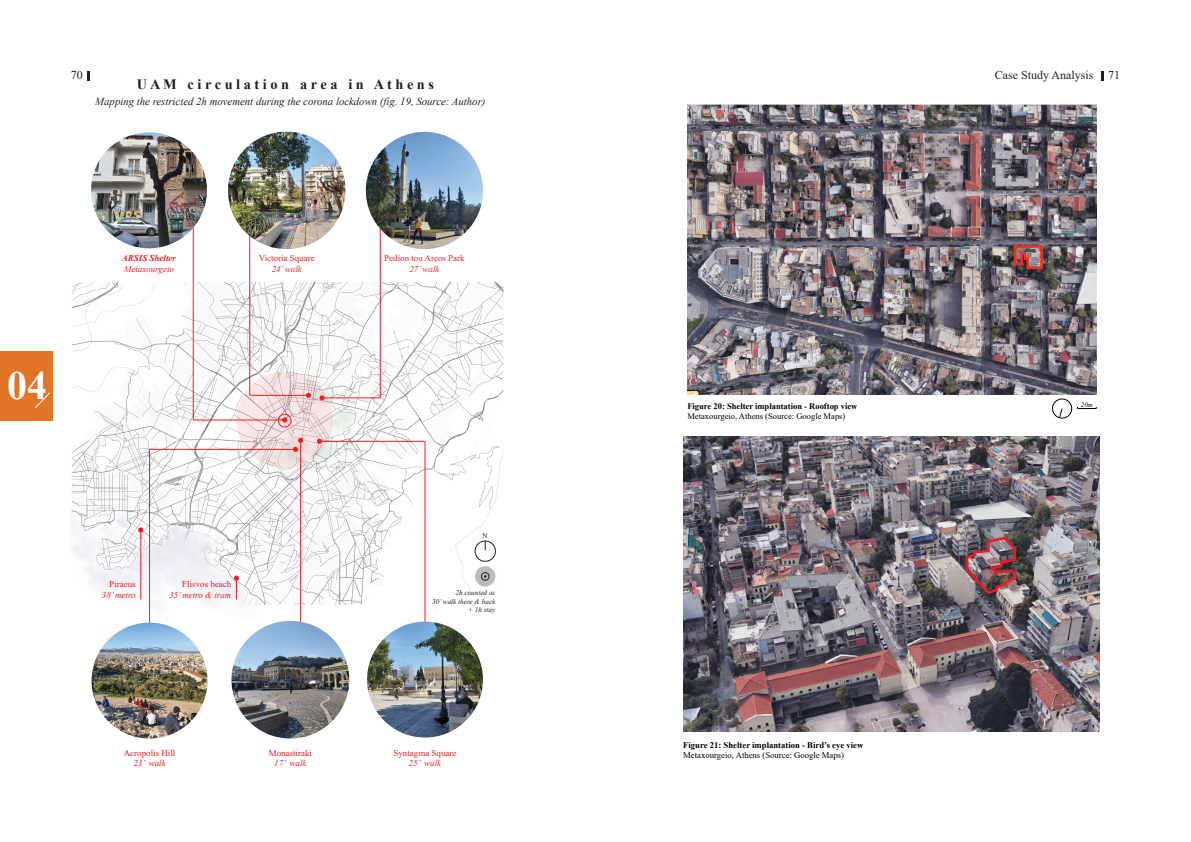
<style>
.page{position:relative;width:1191px;height:842px;background:#fff}
.page>*{position:absolute;margin:0;border:0;box-sizing:border-box;transform-origin:0 0}
.t1{font:700 40px "Times New Roman";color:#fff}
.t2{font:700 14.3px "Times New Roman";color:#231f20}
.t3{font:12px "Times New Roman";color:#231f20}
.t4{font:italic 10.8px "Times New Roman";color:#231f20}
.t5{font:9px/10.8px "Times New Roman";color:#ee1d23;text-align:center}
.t6{font:9px/10.8px "Times New Roman";color:#ed2226;text-align:center}
.t7{font:italic 9px/10.8px "Times New Roman";color:#ee1d23;text-align:right}
.t8{font:italic 700 9px/10.8px "Times New Roman";color:#ee1d23}
.t9{font:700 8.7px/10.4px "Times New Roman";color:#000}
.t10{font:700 8.5px/10.2px "Times New Roman";color:#000}
.t11{font:italic 7.2px/8.6px "Times New Roman";color:#231f20;text-align:right}
.t12{font:7.2px "Times New Roman";color:#231f20}
.t13{font:italic 6.8px "Times New Roman";color:#000}
.s1{font-weight:400}
.s2{font-style:italic}
.s3{font-style:normal}
</style>
<div class="page">
<svg style="left:87px;top:71px;width:2px;height:9px"></svg>
<svg style="left:1101px;top:71px;width:2px;height:9px"></svg>
<div style="left:0;top:351px;width:53px;height:70px;background:#e17425"></div>
<svg style="left:35px;top:392px;width:16px;height:17px"></svg>
<img style="left:687px;top:104px;width:409px;height:290px">
<svg style="left:1012px;top:244px;width:32px;height:26px"></svg>
<svg style="left:1052px;top:398px;width:45px;height:21px"></svg>
<img style="left:683px;top:437px;width:416px;height:295px">
<img style="left:963px;top:535px;width:54px;height:61px">
<img style="left:71px;top:274px;width:433px;height:349px">
<svg style="left:138px;top:527px;width:5px;height:6px"></svg>
<hr style="left:193px;top:223px;width:1px;height:197px;background:#ee1d23">
<hr style="left:193px;top:420px;width:92px;height:1px;background:#ee1d23">
<hr style="left:300px;top:443px;width:1px;height:189px;background:#ee1d23">
<hr style="left:149px;top:449px;width:1px;height:201px;background:#ee1d23">
<hr style="left:150px;top:449px;width:145px;height:1px;background:#ee1d23">
<svg style="left:236px;top:372px;width:97px;height:96px;background:#ecd2d2"></svg>
<hr style="left:425px;top:441px;width:1px;height:190px;background:#ee1d23">
<hr style="left:322px;top:441px;width:103px;height:1px;background:#ee1d23">
<hr style="left:324px;top:398px;width:56px;height:1px;background:#ee1d23">
<hr style="left:249px;top:235px;width:1px;height:160px;background:#ee1d23">
<hr style="left:141px;top:527px;width:1px;height:73px;background:#ee1d23">
<svg style="left:234px;top:575px;width:5px;height:25px"></svg>
<div style="left:475px;top:541px;width:20px;height:20px;border:1px solid #231f20;border-radius:50%"></div>
<div style="left:278px;top:414px;width:13px;height:13px;border:1px solid #ee1d23;border-radius:50%"></div>
<svg style="left:475px;top:566px;width:20px;height:21px"></svg>
<div style="left:481px;top:572px;width:8px;height:8px;border:1px solid #231f20;border-radius:50%"></div>
<hr style="left:380px;top:227px;width:1px;height:171px;background:#ee1d23">
<hr style="left:250px;top:395px;width:59px;height:1px;background:#ee1d23">
<img style="left:91px;top:132px;width:116px;height:116px;border-radius:58px">
<img style="left:367px;top:622px;width:116px;height:115px;border-radius:58px">
<img style="left:92px;top:623px;width:115px;height:115px;border-radius:58px">
<img style="left:228px;top:132px;width:117px;height:117px;border-radius:59px">
<img style="left:366px;top:132px;width:117px;height:117px;border-radius:59px">
<img style="left:231px;top:621px;width:118px;height:117px;border-radius:59px">
<h3 class="t3" style="left:71px;top:67px;width:13px">70</h3>
<h3 class="t3" style="left:994px;top:67px;width:127px">Case Study Analysis 71</h3>
<p class="t2" style="left:137px;top:74px;width:299px">U A M c i r c u l a t i o n a r e a i n A t h e n s</p>
<p class="t4" style="left:95px;top:94px;width:392px">Mapping the restricted 2h movement during the corona lockdown (fig. 19, Source: Author)</p>
<h1 class="t1" style="left:7px;top:357px;width:41px">04</h1>
<p class="t8" style="left:122px;top:252px;width:56px">ARSIS Shelter<br><span class="s1">Metaxourgeio</span></p>
<p class="t6" style="left:259px;top:252px;width:57px">Victoria Square<br><span class="s2">24’ walk</span></p>
<p class="t6" style="left:384px;top:252px;width:82px">Pedion tou Areos Park<br><span class="s2">27’ walk</span></p>
<p class="t7" style="left:102px;top:579px;width:35px"><span class="s3">Piraeus<br></span>38’ metro</p>
<p class="t7" style="left:169px;top:579px;width:64px"><span class="s3">Flisvos beach<br></span>35’ metro &amp; tram</p>
<p class="t5" style="left:124px;top:747px;width:53px">Acropolis Hill<br><span class="s2">23’ walk</span></p>
<p class="t5" style="left:269px;top:747px;width:45px">Monastiraki<br><span class="s2">17’ walk</span></p>
<p class="t12" style="left:482px;top:530px;width:7px">N</p>
<p class="t11" style="left:432px;top:588px;width:65px">2h counted as<br>30’ walk there &amp; back + 1h stay</p>
<p class="t5" style="left:393px;top:747px;width:65px">Syntagma Square<br><span class="s2">25’ walk</span></p>
<p class="t10" style="left:687px;top:400px;width:172px">Figure 20: Shelter implantation - Rooftop view<br><span class="s1">Metaxourgeio, Athens (Source: Google Maps)</span></p>
<p class="t13" style="left:1081px;top:400px;width:13px">20m</p>
<p class="t9" style="left:683px;top:739px;width:182px">Figure 21: Shelter implantation - Bird’s eye view<br><span class="s1">Metaxourgeio, Athens (Source: Google Maps)</span></p>
</div>
